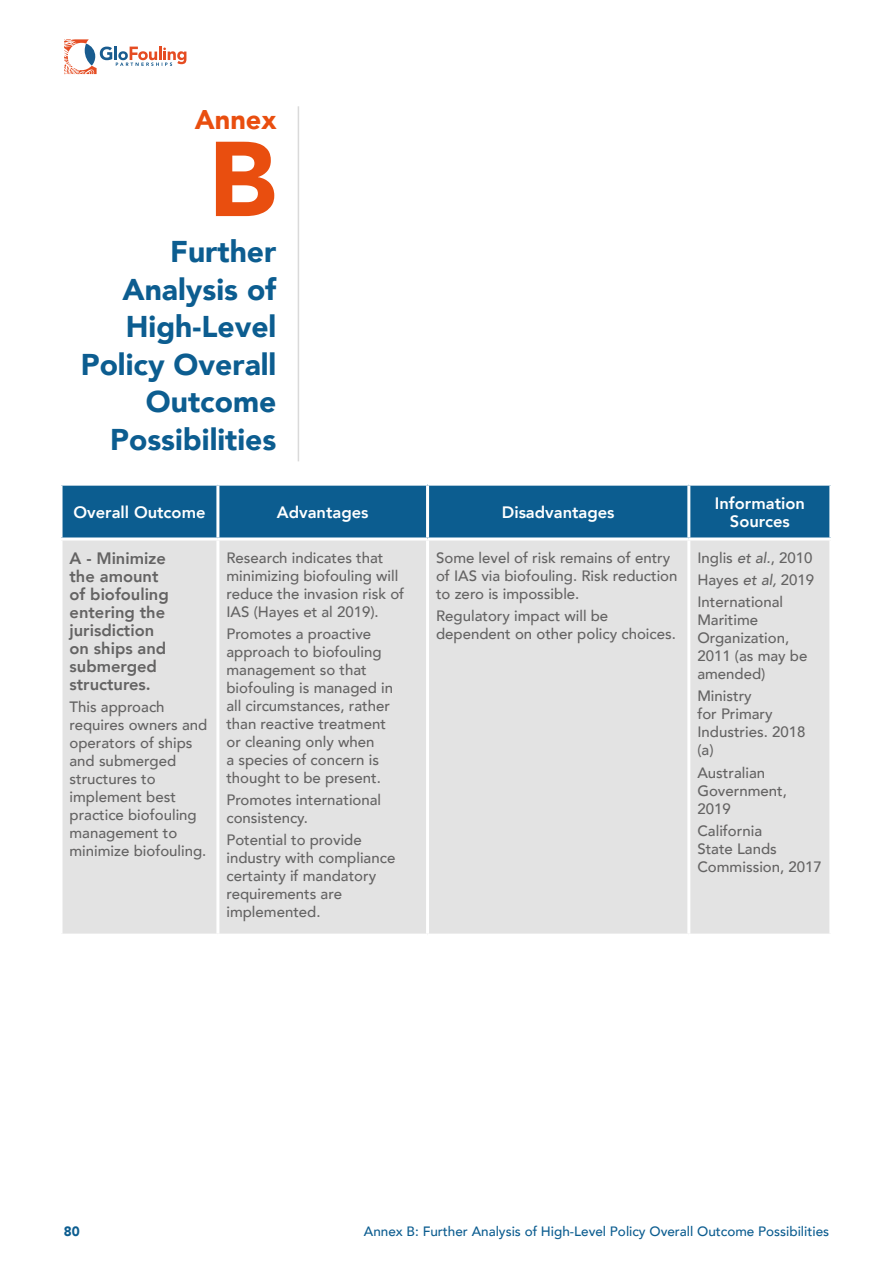
<style>
.page{position:relative;width:893px;height:1263px;background:#fff}
.page>*{position:absolute;margin:0;border:0;box-sizing:border-box;transform-origin:0 0}
.t1{font:900 105px "Avenir";color:#e94e0f}
.t2{font:900 30px/37.5px "Avenir";color:#0c5d90;text-align:right}
.t3{font:900 27px "Avenir";color:#e94e0f}
.t4{font:800 16.5px/18px "Avenir";color:#646363}
.t5{font:800 16.5px/18px "Avenir";color:#fff;text-align:center}
.t6{font:500 15px/18px "Avenir";color:#646363}
.t7{font:500 13.5px "Avenir";color:#0c5d90}
.t8{font:900 13.5px "Avenir";color:#0c5d90}
.s1{font-style:italic}
</style>
<div class="page">
<svg style="left:64px;top:39px;width:122px;height:36px"></svg>
<hr style="left:298px;top:106px;width:1px;height:355px;background:#dadada">
<div style="left:63px;top:486px;width:766px;height:51px;background:#0c5d90"></div>
<div style="left:63px;top:540px;width:766px;height:393px;background:#e3e3e3"></div>
<hr style="left:216px;top:486px;width:3px;height:51px;background:#fff">
<hr style="left:426px;top:486px;width:3px;height:51px;background:#fff">
<hr style="left:687px;top:486px;width:3px;height:51px;background:#fff">
<hr style="left:216px;top:540px;width:3px;height:393px;background:#fff">
<hr style="left:426px;top:540px;width:3px;height:393px;background:#fff">
<hr style="left:687px;top:540px;width:3px;height:393px;background:#fff">
<h3 class="t3" style="left:195px;top:97px;width:83px">Annex</h3>
<h1 class="t1" style="left:208px;top:90px;width:70px">B</h1>
<h2 class="t2" style="left:81px;top:232px;width:197px">Further<br>Analysis of<br>High-Level<br>Policy Overall<br>Outcome<br>Possibilities</h2>
<p class="t5" style="left:73px;top:503px;width:134px">Overall Outcome</p>
<p class="t5" style="left:277px;top:503px;width:93px">Advantages</p>
<p class="t5" style="left:502px;top:503px;width:114px">Disadvantages</p>
<p class="t5" style="left:715px;top:494px;width:92px">Information<br>Sources</p>
<p class="t4" style="left:70px;top:549px;width:101px">A - Minimize the amount of biofouling entering the jurisdiction on ships and submerged structures.</p>
<p class="t6" style="left:70px;top:697px;width:139px">This approach requires owners and operators of ships and submerged structures to implement best practice biofouling management to minimize biofouling.</p>
<p class="t6" style="left:436px;top:547px;width:243px">Some level of risk remains of entry of IAS via biofouling. Risk reduction to zero is impossible.</p>
<p class="t6" style="left:436px;top:606px;width:241px">Regulatory impact will be dependent on other policy choices.</p>
<p class="t6" style="left:697px;top:545px;width:118px;line-height:22.2px;text-align:justify">Inglis <span class="s1">et al.</span>, 2010<br>Hayes <span class="s1">et al,</span> 2019<br>International</p>
<p class="t6" style="left:697px;top:610px;width:112px">Maritime<br>Organization,<br>2011 (as may be amended)</p>
<p class="t6" style="left:697px;top:686px;width:110px">Ministry<br>for Primary<br>Industries. 2018 (a)</p>
<p class="t6" style="left:697px;top:762px;width:91px">Australian<br>Government,<br>2019</p>
<p class="t6" style="left:697px;top:821px;width:126px">California<br>State Lands<br>Commission, 2017</p>
<p class="t6" style="left:226px;top:547px;width:179px">Research indicates that minimizing biofouling will reduce the invasion risk of<br>IAS (Hayes et al 2019).</p>
<p class="t6" style="left:226px;top:624px;width:168px">Promotes a proactive approach to biofouling management so that biofouling is managed in all circumstances, rather than reactive treatment or cleaning only when<br>a species of concern is thought to be present.</p>
<p class="t6" style="left:226px;top:790px;width:156px">Promotes international consistency.</p>
<p class="t6" style="left:226px;top:830px;width:170px">Potential to provide industry with compliance certainty if mandatory requirements are implemented.</p>
<p class="t8" style="left:64px;top:1220px;width:17px">80</p>
<p class="t7" style="left:364px;top:1220px;width:467px">Annex B: Further Analysis of High-Level Policy Overall Outcome Possibilities</p>
</div>
